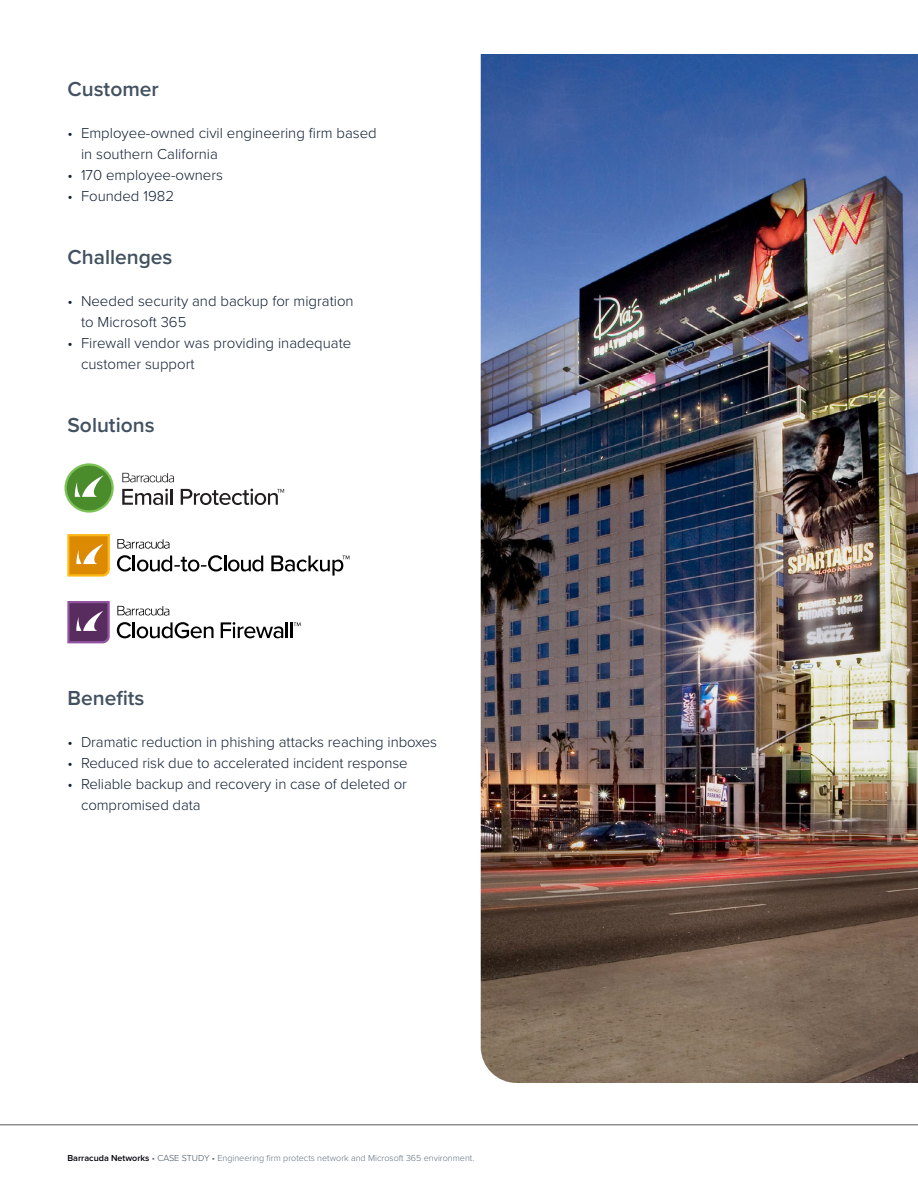
<style>
.page{position:relative;width:918px;height:1188px;background:#fff}
.page>*{position:absolute;margin:0;border:0;box-sizing:border-box;transform-origin:0 0}
.heading{font:600 21px "Proxima Nova";color:#425160}
.t1{font:300 15px/21px "Proxima Nova";color:#111f32}
.t2{font:300 9px "Proxima Nova";color:#606e7d}
.s1{font-weight:600;color:#00000a}
.s2{color:#58595b}
.s3{color:#425160}
</style>
<div class="page">
<hr style="left:0;top:1125px;width:918px;height:1px;background:#58595b">
<img style="left:481px;top:54px;width:437px;height:1029px">
<svg style="left:122px;top:473px;width:52px;height:9px"></svg>
<svg style="left:122px;top:489px;width:46px;height:16px"></svg>
<hr style="left:170px;top:489px;width:3px;height:16px;background:#231f20">
<svg style="left:181px;top:489px;width:103px;height:16px"></svg>
<svg style="left:64px;top:463px;width:50px;height:50px"></svg>
<div style="left:67px;top:466px;width:44px;height:44px;background:#4a8b2c;border-radius:50%"></div>
<svg style="left:75px;top:475px;width:28px;height:22px"></svg>
<svg style="left:117px;top:606px;width:52px;height:10px"></svg>
<svg style="left:68px;top:601px;width:42px;height:42px;background:#74497b"></svg>
<svg style="left:117px;top:622px;width:97px;height:16px"></svg>
<svg style="left:221px;top:622px;width:62px;height:16px"></svg>
<hr style="left:285px;top:622px;width:3px;height:16px;background:#000">
<svg style="left:290px;top:622px;width:10px;height:16px"></svg>
<svg style="left:68px;top:534px;width:42px;height:43px;background:#e69f23"></svg>
<svg style="left:117px;top:555px;width:146px;height:17px"></svg>
<svg style="left:271px;top:556px;width:78px;height:20px"></svg>
<svg style="left:117px;top:539px;width:52px;height:10px"></svg>
<p class="heading" style="left:68px;top:73px;width:93px">Customer</p>
<p class="t1" style="left:81px;top:122px;width:297px;text-indent:-14px">• Employee-owned civil engineering firm based in southern California</p>
<p class="t1" style="left:68px;top:164px;width:157px">• 170 employee-owners</p>
<p class="t1" style="left:68px;top:185px;width:108px">• Founded 1982</p>
<p class="heading" style="left:68px;top:241px;width:107px">Challenges</p>
<p class="t1" style="left:81px;top:290px;width:274px;text-indent:-14px">• Needed security and backup for migration to Microsoft 365</p>
<p class="t1" style="left:81px;top:332px;width:272px;text-indent:-14px">• Firewall vendor was providing inadequate customer support</p>
<p class="heading" style="left:68px;top:409px;width:89px">Solutions</p>
<p class="heading" style="left:68px;top:682px;width:79px">Benefits</p>
<p class="t1" style="left:68px;top:731px;width:371px">• Dramatic reduction in phishing attacks reaching inboxes</p>
<p class="t1" style="left:68px;top:752px;width:342px">• Reduced risk due to accelerated incident response</p>
<p class="t1" style="left:81px;top:773px;width:328px;text-indent:-14px">• Reliable backup and recovery in case of deleted or compromised data</p>
<p class="t2" style="left:68px;top:1151px;width:408px"><span class="s1">Barracuda Networks</span> <span class="s2">•</span> <span class="s3">CASE STUDY</span> <span class="s2">•</span> Engineering firm protects network and Microsoft 365 environment.</p>
</div>
